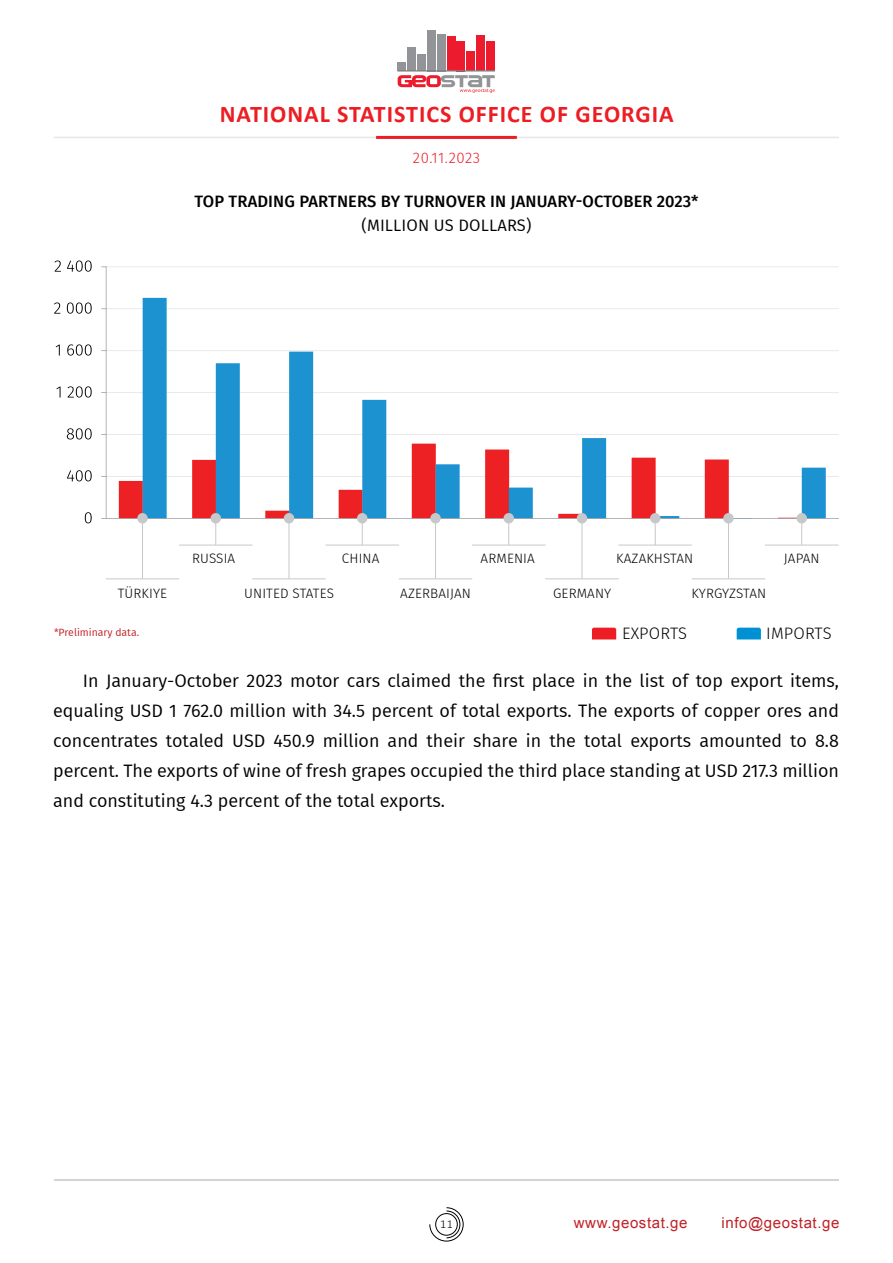
<style>
.page{position:relative;width:893px;height:1263px;background:#fff}
.page>*{position:absolute;margin:0;border:0;box-sizing:border-box;transform-origin:0 0}
.t1{font:700 24px "Calibri";letter-spacing:.04em;color:#ed1d24}
.t2{font:18px/30px "Fira GO";color:#000;text-align:justify}
.t3{font:500 16.5px "Fira GO";letter-spacing:.01em;color:#000}
.t4{font:16.5px "Fira GO";letter-spacing:.01em;color:#000}
.t5{font:300 16.5px "Fira GO";letter-spacing:.01em;color:#000}
.t6{font:15px "BPG Ingiri Arial";letter-spacing:.04em;color:#c12026}
.t7{font:300 15px "Fira GO";letter-spacing:.035em;color:#ed1d24}
.t8{font:300 13.5px "Fira GO";letter-spacing:.01em;color:#000}
.t9{font:300 12px "Calibri";color:#000}
.t10{font:10.5px "Fira GO";color:#c12026}
</style>
<div class="page">
<svg style="left:429px;top:1207px;width:35px;height:34px"></svg>
<hr style="left:54px;top:1179px;width:785px;height:1px;background:#a7a9ac">
<hr style="left:54px;top:137px;width:785px;height:1px;background:#e6e7e8">
<hr style="left:376px;top:136px;width:141px;height:3px;background:#ed1d24">
<div style="left:398px;top:62px;width:8px;height:9px;background:#929497"></div>
<div style="left:407px;top:47px;width:9px;height:24px;background:#929497"></div>
<div style="left:417px;top:55px;width:9px;height:16px;background:#929497"></div>
<div style="left:427px;top:30px;width:9px;height:41px;background:#929497"></div>
<div style="left:437px;top:34px;width:9px;height:37px;background:#929497"></div>
<div style="left:447px;top:36px;width:8px;height:35px;background:#ec1b2e"></div>
<div style="left:457px;top:41px;width:8px;height:30px;background:#ec1b2e"></div>
<div style="left:466px;top:51px;width:9px;height:20px;background:#ec1b2e"></div>
<div style="left:476px;top:36px;width:9px;height:35px;background:#ec1b2e"></div>
<div style="left:486px;top:42px;width:9px;height:29px;background:#ec1b2e"></div>
<hr style="left:398px;top:70px;width:97px;height:2px;background:#808184">
<svg style="left:398px;top:75px;width:97px;height:18px"></svg>
<svg style="left:107px;top:266px;width:732px;height:211px"></svg>
<svg style="left:119px;top:444px;width:24px;height:74px"></svg>
<svg style="left:143px;top:298px;width:683px;height:220px"></svg>
<svg style="left:101px;top:266px;width:6px;height:253px"></svg>
<hr style="left:106px;top:518px;width:733px;height:1px;background:#9b9d9f">
<svg style="left:85px;top:512px;width:7px;height:11px"></svg>
<svg style="left:67px;top:470px;width:25px;height:11px"></svg>
<svg style="left:67px;top:428px;width:25px;height:11px"></svg>
<svg style="left:56px;top:387px;width:5px;height:10px"></svg>
<svg style="left:67px;top:386px;width:25px;height:11px"></svg>
<svg style="left:56px;top:345px;width:4px;height:11px"></svg>
<svg style="left:67px;top:344px;width:25px;height:12px"></svg>
<svg style="left:54px;top:302px;width:6px;height:12px"></svg>
<svg style="left:67px;top:302px;width:25px;height:12px"></svg>
<svg style="left:55px;top:260px;width:6px;height:12px"></svg>
<svg style="left:67px;top:260px;width:25px;height:12px"></svg>
<div style="left:357px;top:513px;width:10px;height:10px;background:#c7c8ca;border-radius:50%"></div>
<hr style="left:326px;top:545px;width:73px;height:1px;background:#c7c8ca">
<svg style="left:362px;top:523px;width:1px;height:22px"></svg>
<div style="left:211px;top:513px;width:10px;height:10px;background:#c7c8ca;border-radius:50%"></div>
<hr style="left:179px;top:545px;width:73px;height:1px;background:#c7c8ca">
<svg style="left:215px;top:523px;width:1px;height:22px"></svg>
<div style="left:503px;top:513px;width:11px;height:10px;background:#c7c8ca;border-radius:50%"></div>
<hr style="left:472px;top:545px;width:73px;height:1px;background:#c7c8ca">
<svg style="left:508px;top:523px;width:1px;height:22px"></svg>
<div style="left:650px;top:513px;width:10px;height:10px;background:#c7c8ca;border-radius:50%"></div>
<hr style="left:619px;top:545px;width:73px;height:1px;background:#c7c8ca">
<svg style="left:655px;top:523px;width:1px;height:22px"></svg>
<div style="left:137px;top:513px;width:11px;height:10px;background:#c7c8ca;border-radius:50%"></div>
<hr style="left:106px;top:578px;width:73px;height:1px;background:#c7c8ca">
<hr style="left:142px;top:519px;width:1px;height:59px;background:#c7c8ca">
<div style="left:430px;top:513px;width:11px;height:10px;background:#c7c8ca;border-radius:50%"></div>
<hr style="left:399px;top:578px;width:73px;height:1px;background:#c7c8ca">
<hr style="left:435px;top:519px;width:1px;height:59px;background:#c7c8ca">
<div style="left:284px;top:513px;width:10px;height:10px;background:#c7c8ca;border-radius:50%"></div>
<hr style="left:253px;top:578px;width:72px;height:1px;background:#c7c8ca">
<hr style="left:289px;top:519px;width:1px;height:59px;background:#c7c8ca">
<div style="left:577px;top:513px;width:10px;height:10px;background:#c7c8ca;border-radius:50%"></div>
<hr style="left:545px;top:578px;width:73px;height:1px;background:#c7c8ca">
<hr style="left:582px;top:519px;width:1px;height:59px;background:#c7c8ca">
<div style="left:796px;top:513px;width:11px;height:10px;background:#c7c8ca;border-radius:50%"></div>
<hr style="left:765px;top:545px;width:73px;height:1px;background:#c7c8ca">
<svg style="left:801px;top:523px;width:1px;height:22px"></svg>
<div style="left:723px;top:513px;width:11px;height:10px;background:#c7c8ca;border-radius:50%"></div>
<hr style="left:692px;top:578px;width:73px;height:1px;background:#c7c8ca">
<hr style="left:728px;top:519px;width:1px;height:59px;background:#c7c8ca">
<svg style="left:592px;top:628px;width:24px;height:11px"></svg>
<svg style="left:737px;top:628px;width:24px;height:11px"></svg>
<h1 class="t1" style="left:220px;top:97px;width:455px">NATIONAL STATISTICS OFFICE OF GEORGIA</h1>
<p class="t7" style="left:413px;top:149px;width:69px">20.11.2023</p>
<p class="t3" style="left:194px;top:191px;width:506px">TOP TRADING PARTNERS BY TURNOVER IN JANUARY-OCTOBER 2023*</p>
<p class="t4" style="left:362px;top:215px;width:171px">(MILLION US DOLLARS)</p>
<p class="t8" style="left:118px;top:585px;width:51px">TÜRKIYE</p>
<p class="t10" style="left:54px;top:626px;width:87px">*Preliminary data.</p>
<p class="t8" style="left:192px;top:550px;width:45px">RUSSIA</p>
<p class="t8" style="left:342px;top:550px;width:39px">CHINA</p>
<p class="t8" style="left:481px;top:550px;width:56px">ARMENIA</p>
<p class="t8" style="left:616px;top:550px;width:78px">KAZAKHSTAN</p>
<p class="t8" style="left:244px;top:585px;width:91px">UNITED STATES</p>
<p class="t8" style="left:400px;top:585px;width:72px">AZERBAIJAN</p>
<p class="t8" style="left:553px;top:585px;width:60px">GERMANY</p>
<p class="t8" style="left:691px;top:585px;width:76px">KYRGYZSTAN</p>
<p class="t8" style="left:784px;top:550px;width:37px">JAPAN</p>
<p class="t5" style="left:622px;top:624px;width:66px">EXPORTS</p>
<p class="t5" style="left:766px;top:624px;width:67px">IMPORTS</p>
<p class="t2" style="left:53px;top:666px;width:787px;text-indent:30px">In January-October 2023 motor cars claimed the first place in the list of top export items, equaling USD 1 762.0 million with 34.5 percent of total exports. The exports of copper ores and concentrates totaled USD 450.9 million and their share in the total exports amounted to 8.8 percent. The exports of wine of fresh grapes occupied the third place standing at USD 217.3 million and constituting 4.3 percent of the total exports.</p>
<p class="t9" style="left:440px;top:1217px;width:14px">11</p>
<p class="t6" style="left:574px;top:1213px;width:115px">www.geostat.ge</p>
<p class="t6" style="left:722px;top:1213px;width:119px">info@geostat.ge</p>
</div>
